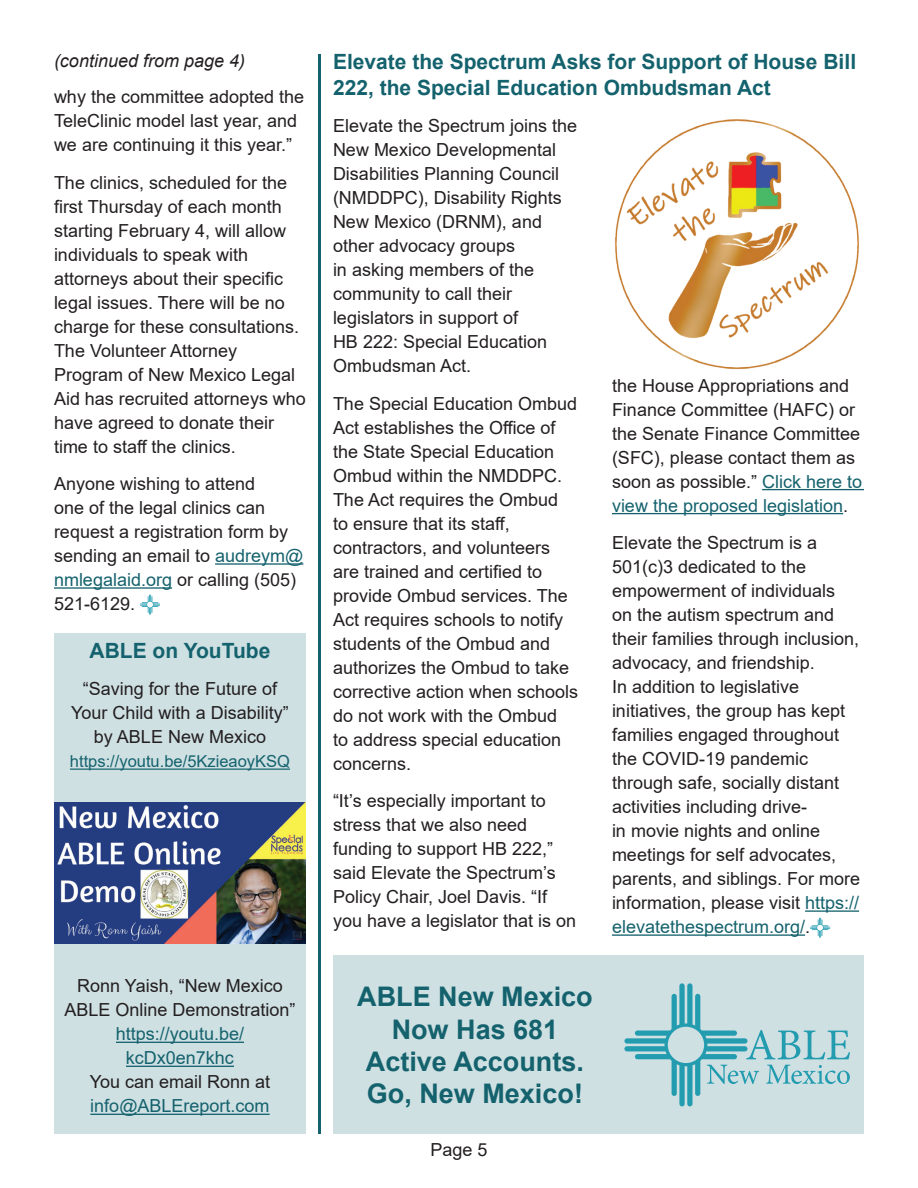
<style>
.page{position:relative;width:918px;height:1188px;background:#fff}
.page>*{position:absolute;margin:0;border:0;box-sizing:border-box;transform-origin:0 0}
.t1{font:700 27px/32.4px "Arial";color:#14626d;text-align:center}
.t2{font:700 21px/25.5px "Arial";color:#14626d}
.t3{font:18px/24px "Arial";color:#231f20}
.t4{font:18px/24px "Arial";color:#14626d;text-align:center}
.t5{font:italic 18px "Arial";color:#231f20}
.t6{font:16.5px "Arial";color:#14626d}
.s1{color:#14626d}
</style>
<div class="page">
<div style="left:333px;top:956px;width:531px;height:178px;background:#cfe0e3"></div>
<svg style="left:624px;top:983px;width:226px;height:123px"></svg>
<hr style="left:318px;top:54px;width:3px;height:1080px;background:#14626d">
<hr style="left:762px;top:489px;width:102px;height:1px;background:#14626d">
<hr style="left:612px;top:513px;width:231px;height:1px;background:#14626d">
<hr style="left:805px;top:910px;width:54px;height:2px;background:#14626d">
<hr style="left:612px;top:934px;width:193px;height:2px;background:#14626d">
<svg style="left:810px;top:918px;width:20px;height:20px"></svg>
<img style="left:615px;top:119px;width:245px;height:251px">
<hr style="left:215px;top:563px;width:88px;height:2px;background:#14626d">
<hr style="left:54px;top:587px;width:118px;height:2px;background:#14626d">
<svg style="left:140px;top:595px;width:20px;height:20px"></svg>
<div style="left:54px;top:634px;width:252px;height:500px;background:#cfe0e3"></div>
<hr style="left:70px;top:769px;width:220px;height:1px;background:#14626d">
<hr style="left:116px;top:1042px;width:128px;height:1px;background:#14626d">
<hr style="left:126px;top:1066px;width:108px;height:1px;background:#14626d">
<hr style="left:90px;top:1114px;width:180px;height:1px;background:#14626d">
<img style="left:54px;top:802px;width:252px;height:142px">
<p class="t5" style="left:54px;top:49px;width:193px">(continued from page 4)</p>
<p class="t3" style="left:54px;top:85px;width:252px">why the committee adopted the<br>TeleClinic model last year, and we are continuing it this year.”</p>
<p class="t3" style="left:54px;top:170px;width:253px">The clinics, scheduled for the first Thursday of each month starting February 4, will allow individuals to speak with attorneys about their specific legal issues. There will be no charge for these consultations.<br>The Volunteer Attorney<br>Program of New Mexico Legal<br>Aid has recruited attorneys who have agreed to donate their time to staff the clinics.</p>
<p class="t3" style="left:54px;top:472px;width:251px">Anyone wishing to attend<br>one of the legal clinics can request a registration form by sending an email to <span class="s1">audreym@ nmlegalaid.org</span> or calling (505)<br>521-6129.</p>
<p class="t2" style="left:90px;top:638px;width:182px">ABLE on YouTube</p>
<p class="t3" style="left:71px;top:677px;width:219px;text-align:center">“Saving for the Future of<br>Your Child with a Disability” by ABLE New Mexico</p>
<p class="t6" style="left:70px;top:750px;width:222px">https://youtu.be/5KzieaoyKSQ</p>
<p class="t3" style="left:64px;top:974px;width:233px;text-align:center">Ronn Yaish, “New Mexico<br>ABLE Online Demonstration”</p>
<p class="t4" style="left:116px;top:1022px;width:130px">https://youtu.be/ kcDx0en7khc</p>
<p class="t3" style="left:90px;top:1070px;width:182px">You can email Ronn at</p>
<p class="t4" style="left:90px;top:1094px;width:181px">info@ABLEreport.com</p>
<p class="t2" style="left:333px;top:49px;width:525px">Elevate the Spectrum Asks for Support of House Bill<br>222, the Special Education Ombudsman Act</p>
<p class="t3" style="left:333px;top:114px;width:246px">Elevate the Spectrum joins the<br>New Mexico Developmental<br>Disabilities Planning Council (NMDDPC), Disability Rights<br>New Mexico (DRNM), and other advocacy groups<br>in asking members of the community to call their legislators in support of<br>HB 222: Special Education<br>Ombudsman Act.</p>
<p class="t3" style="left:333px;top:391px;width:247px">The Special Education Ombud<br>Act establishes the Office of the State Special Education<br>Ombud within the NMDDPC.<br>The Act requires the Ombud<br>to ensure that its staff, contractors, and volunteers are trained and certified to provide Ombud services. The<br>Act requires schools to notify students of the Ombud and authorizes the Ombud to take corrective action when schools do not work with the Ombud<br>to address special education concerns.</p>
<p class="t3" style="left:333px;top:789px;width:245px">“It’s especially important to stress that we also need funding to support HB 222,” said Elevate the Spectrum’s<br>Policy Chair, Joel Davis. “If you have a legislator that is on</p>
<p class="t3" style="left:612px;top:373px;width:252px">the House Appropriations and<br>Finance Committee (HAFC) or the Senate Finance Committee (SFC), please contact them as soon as possible.” <span class="s1">Click here to view the proposed legislation</span>.</p>
<p class="t3" style="left:612px;top:531px;width:250px">Elevate the Spectrum is a<br>501(c)3 dedicated to the empowerment of individuals<br>on the autism spectrum and their families through inclusion, advocacy, and friendship.<br>In addition to legislative initiatives, the group has kept families engaged throughout the COVID-19 pandemic through safe, socially distant activities including drive-<br>in movie nights and online meetings for self advocates, parents, and siblings. For more information, please visit <span class="s1">https:// elevatethespectrum.org/</span>.</p>
<h1 class="t1" style="left:357px;top:981px;width:237px">ABLE New Mexico<br>Now Has 681<br>Active Accounts.<br>Go, New Mexico!</h1>
<p class="t3" style="left:430px;top:1138px;width:59px">Page 5</p>
</div>
